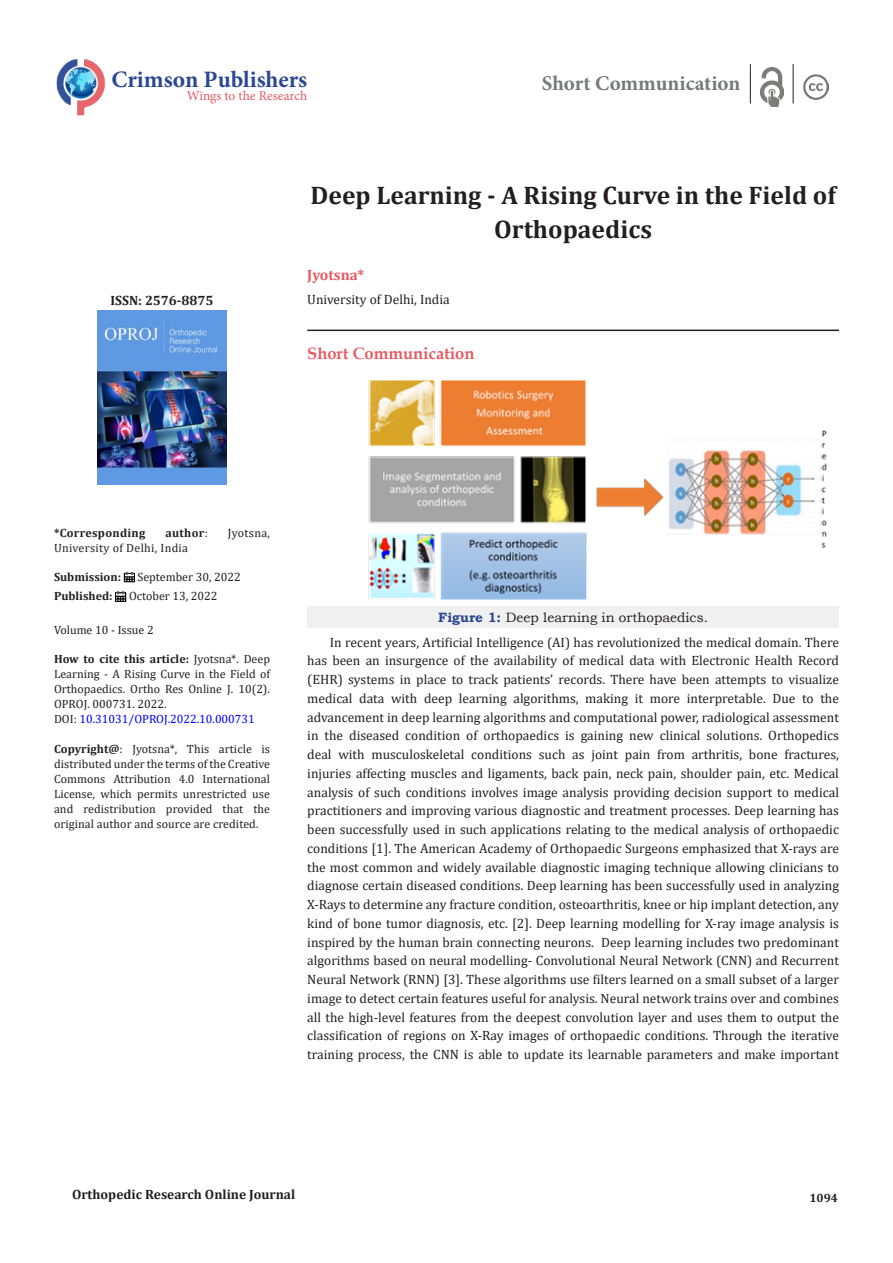
<style>
.page{position:relative;width:893px;height:1263px;background:#fff}
.page>*{position:absolute;margin:0;border:0;box-sizing:border-box;transform-origin:0 0}
.t1{font:700 25.5px/34.5px "Cambria";color:#231f20;text-align:center}
.t2{font:700 23.55px "Minion Pro";color:#2a4791}
.t3{font:700 21px "Minion Pro";color:#76787b}
.List_Paragraph{font:700 16.5px "Book Antiqua";color:#e65960}
.t4{font:700 15px "Cambria";color:#e65960}
.List_Paragraph-2{font:13.5px/18.8px "Cambria";color:#231f20;text-align:justify}
.t5{font:700 13.5px "Cambria";color:#231f20}
.t6{font:13.5px "Bookman Old Style";color:#231f20}
.t7{font:13.5px "Minion Pro";color:#e65960}
.t8{font:12px/15px "Cambria";color:#231f20;text-align:justify}
.t9{font:12px "Cambria";color:#00f}
.t10{font:700 12px "Cambria";color:#231f20}
.t11{font:12px "Cambria";letter-spacing:.025em;color:#231f20}
.t12{font:700 12px "Cambria";letter-spacing:.025em;color:#231f20}
.s1{font-weight:400}
.s2{font-weight:700}
.s3{color:#231f20}
.s4{font-weight:700;color:#2a4791}
</style>
<div class="page">
<div style="left:307px;top:606px;width:532px;height:22px;background:#f0f0f0"></div>
<img style="left:368px;top:381px;width:459px;height:219px">
<img style="left:56px;top:59px;width:50px;height:57px">
<hr style="left:750px;top:64px;width:1px;height:40px;background:#231f20">
<img style="left:760px;top:67px;width:23px;height:40px">
<hr style="left:793px;top:64px;width:1px;height:40px;background:#231f20">
<img style="left:803px;top:74px;width:26px;height:26px">
<svg style="left:124px;top:572px;width:11px;height:10px"></svg>
<svg style="left:115px;top:591px;width:11px;height:11px"></svg>
<img style="left:97px;top:311px;width:130px;height:173px">
<hr style="left:307px;top:330px;width:532px;height:1px;background:#231f20">
<p class="t2" style="left:111px;top:63px;width:197px">Crimson Publishers</p>
<p class="t7" style="left:187px;top:87px;width:122px">Wings to the Research</p>
<p class="t3" style="left:542px;top:69px;width:200px">Short Communication</p>
<p class="t5" style="left:110px;top:291px;width:104px">ISSN: 2576-8875</p>
<p class="t1" style="left:311px;top:177px;width:527px">Deep Learning - A Rising Curve in the Field of<br>Orthopaedics</p>
<p class="t4" style="left:307px;top:265px;width:59px">Jyotsna*</p>
<p class="List_Paragraph-2" style="left:307px;top:290px;width:144px">University of Delhi, India</p>
<p class="List_Paragraph" style="left:307px;top:342px;width:169px">Short Communication</p>
<p class="t12" style="left:54px;top:525px;width:93px">*Corresponding</p>
<p class="t10" style="left:165px;top:525px;width:44px">author<span class="s1">:</span></p>
<p class="t11" style="left:228px;top:526px;width:44px">Jyotsna,</p>
<p class="t11" style="left:54px;top:541px;width:136px">University of Delhi, India</p>
<p class="t10" style="left:54px;top:568px;width:69px">Submission:</p>
<p class="t8" style="left:137px;top:569px;width:105px">September 30, 2022</p>
<p class="t10" style="left:54px;top:588px;width:60px">Published:</p>
<p class="t8" style="left:129px;top:588px;width:90px">October 13, 2022</p>
<p class="t8" style="left:54px;top:622px;width:101px">Volume 10 - Issue 2</p>
<p class="t8" style="left:54px;top:651px;width:218px"><span class="s2">How to cite this article:</span> Jyotsna*. Deep Learning - A Rising Curve in the Field of Orthopaedics. Ortho Res Online J. 10(2).<br>OPROJ. 000731. 2022.</p>
<p class="t9" style="left:54px;top:711px;width:202px"><span class="s3">DOI:</span> 10.31031/OPROJ.2022.10.000731</p>
<p class="t8" style="left:54px;top:741px;width:218px"><span class="s2">Copyright@</span>: Jyotsna*, This article is distributed under the terms of the Creative Commons Attribution 4.0 International License, which permits unrestricted use and redistribution provided that the original author and source are credited.</p>
<p class="t6" style="left:438px;top:608px;width:271px"><span class="s4">Figure 1:</span> Deep learning in orthopaedics.</p>
<p class="List_Paragraph-2" style="left:307px;top:633px;width:533px;text-indent:22px">In recent years, Artificial Intelligence (AI) has revolutionized the medical domain. There has been an insurgence of the availability of medical data with Electronic Health Record (EHR) systems in place to track patients’ records. There have been attempts to visualize medical data with deep learning algorithms, making it more interpretable. Due to the advancement in deep learning algorithms and computational power, radiological assessment in the diseased condition of orthopaedics is gaining new clinical solutions. Orthopedics deal with musculoskeletal conditions such as joint pain from arthritis, bone fractures, injuries affecting muscles and ligaments, back pain, neck pain, shoulder pain, etc. Medical analysis of such conditions involves image analysis providing decision support to medical practitioners and improving various diagnostic and treatment processes. Deep learning has been successfully used in such applications relating to the medical analysis of orthopaedic conditions [1]. The American Academy of Orthopaedic Surgeons emphasized that X-rays are the most common and widely available diagnostic imaging technique allowing clinicians to diagnose certain diseased conditions. Deep learning has been successfully used in analyzing X-Rays to determine any fracture condition, osteoarthritis, knee or hip implant detection, any kind of bone tumor diagnosis, etc. [2]. Deep learning modelling for X-ray image analysis is inspired by the human brain connecting neurons. Deep learning includes two predominant algorithms based on neural modelling- Convolutional Neural Network (CNN) and Recurrent Neural Network (RNN) [3]. These algorithms use filters learned on a small subset of a larger image to detect certain features useful for analysis. Neural network trains over and combines all the high-level features from the deepest convolution layer and uses them to output the classification of regions on X-Ray images of orthopaedic conditions. Through the iterative training process, the CNN is able to update its learnable parameters and make important</p>
<p class="t5" style="left:72px;top:1185px;width:225px">Orthopedic Research Online Journal</p>
<p class="t10" style="left:809px;top:1189px;width:30px">1094</p>
</div>
